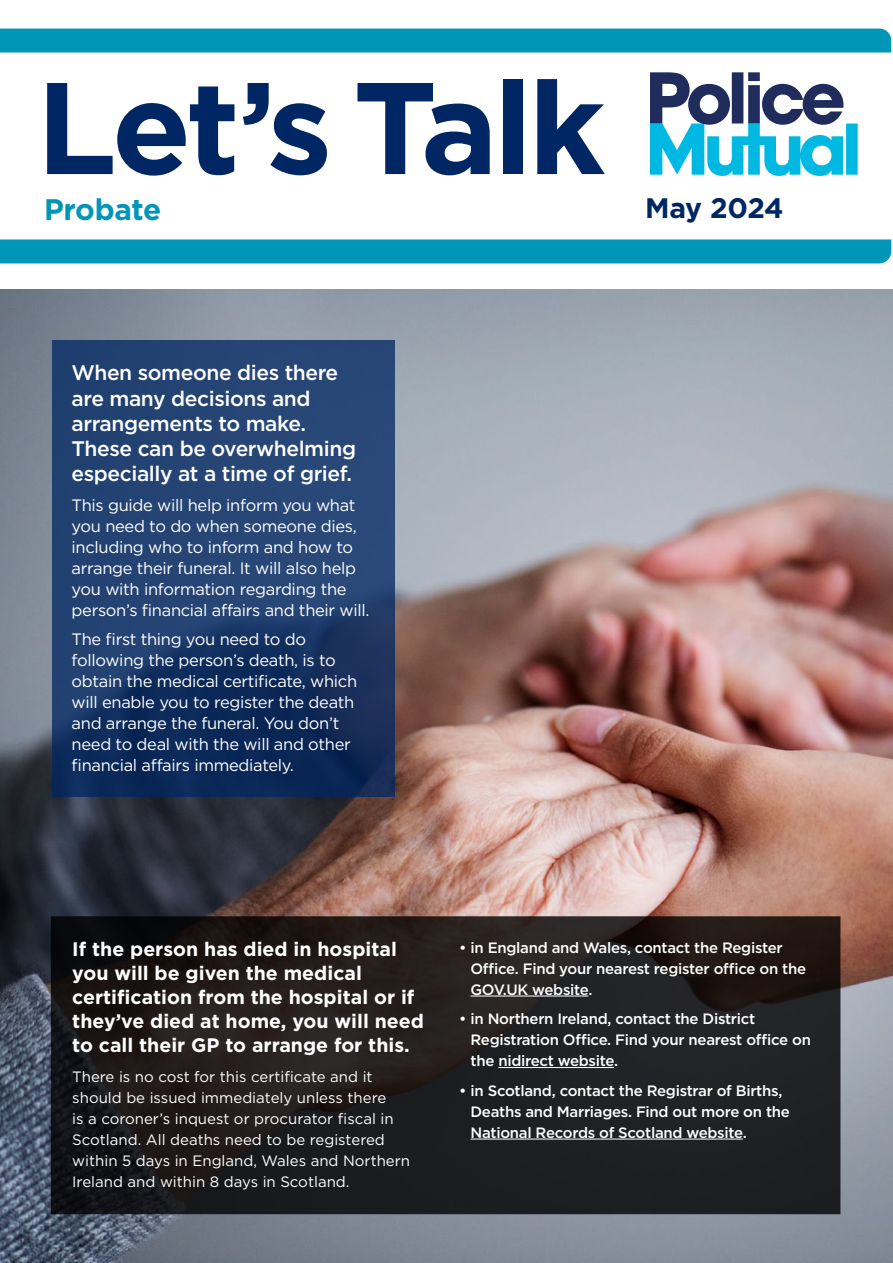
<style>
.page{position:relative;width:893px;height:1263px;background:#fff}
.page>*{position:absolute;margin:0;border:0;box-sizing:border-box;transform-origin:0 0}
.t1{font:700 130.05px "Gotham";letter-spacing:-.04em;color:#002763}
.t2{font:700 29.7px "Gotham";letter-spacing:-.015em;color:#0096b7}
.t3{font:700 28.2px "Gotham";letter-spacing:-.02em;color:#002763}
.t4{font:500 21px/25.2px "Gotham";letter-spacing:-.02em;color:#fff}
.t5{font:700 19.5px/24px "Gotham";color:#fff}
.t6{font:16.5px/21px "Gotham";letter-spacing:-.02em;color:#fff}
.t7{font:500 15px/21px "Gotham";letter-spacing:-.02em;color:#fff}
.t8{font:15px/21px "Gotham";color:#fff}
</style>
<div class="page">
<img style="left:0;top:289px;width:893px;height:974px">
<svg style="left:53px;top:340px;width:342px;height:456px;background:#1d3c6b"></svg>
<svg style="left:53px;top:918px;width:785px;height:294px;background:#1f1c1d"></svg>
<hr style="left:470px;top:996px;width:118px;height:1px;background:#fff">
<hr style="left:498px;top:1067px;width:116px;height:1px;background:#fff">
<hr style="left:470px;top:1139px;width:273px;height:1px;background:#fff">
<div style="left:0;top:239px;width:891px;height:24px;background:#0096b7"></div>
<div style="left:0;top:29px;width:891px;height:24px;background:#0096b7"></div>
<svg style="left:650px;top:72px;width:207px;height:104px"></svg>
<h1 class="t1" style="left:36px;top:42px;width:571px">Let’s Talk</h1>
<h2 class="t2" style="left:44px;top:190px;width:119px">Probate</h2>
<h3 class="t3" style="left:645px;top:189px;width:140px">May 2024</h3>
<p class="t4" style="left:72px;top:360px;width:286px">When someone dies there are many decisions and arrangements to make.<br>These can be overwhelming especially at a time of grief.</p>
<p class="t6" style="left:72px;top:494px;width:299px">This guide will help inform you what you need to do when someone dies, including who to inform and how to arrange their funeral. It will also help you with information regarding the person’s financial affairs and their will.</p>
<p class="t6" style="left:72px;top:628px;width:287px">The first thing you need to do following the person’s death, is to obtain the medical certificate, which will enable you to register the death and arrange the funeral. You don’t need to deal with the will and other financial affairs immediately.</p>
<p class="t5" style="left:72px;top:937px;width:353px">If the person has died in hospital you will be given the medical certification from the hospital or if they’ve died at home, you will need to call their GP to arrange for this.</p>
<p class="t8" style="left:72px;top:1065px;width:339px">There is no cost for this certificate and it should be issued immediately unless there<br>is a coroner’s inquest or procurator fiscal in Scotland. All deaths need to be registered within 5 days in England, Wales and Northern Ireland and within 8 days in Scotland.</p>
<p class="t7" style="left:470px;top:936px;width:337px;text-indent:-11px">• in England and Wales, contact the Register<br>Office. Find your nearest register office on the<br>GOV.UK website.</p>
<p class="t7" style="left:470px;top:1008px;width:342px;text-indent:-11px">• in Northern Ireland, contact the District<br>Registration Office. Find your nearest office on the nidirect website.</p>
<p class="t7" style="left:470px;top:1079px;width:321px;text-indent:-11px">• in Scotland, contact the Registrar of Births,<br>Deaths and Marriages. Find out more on the<br>National Records of Scotland website.</p>
</div>
